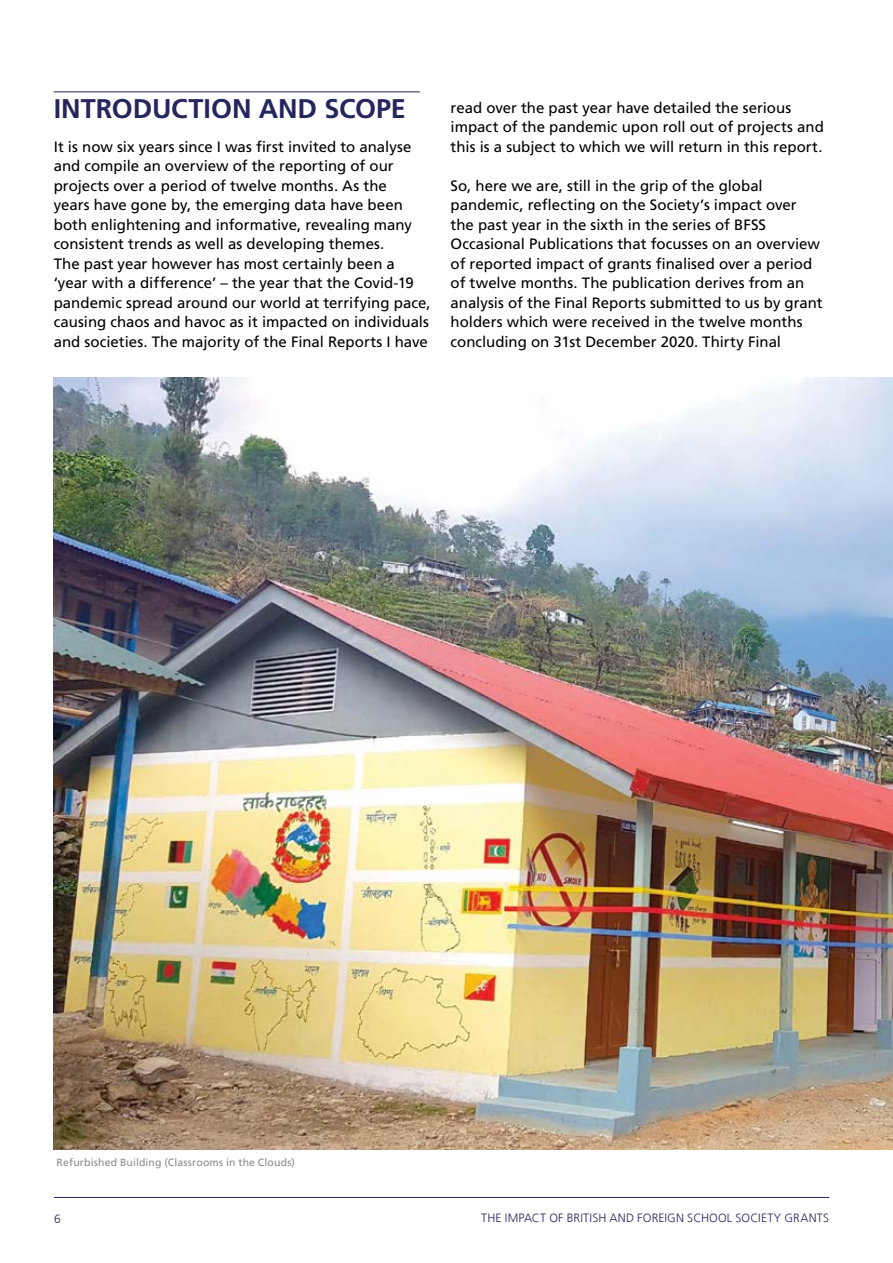
<style>
.page{position:relative;width:893px;height:1263px;background:#fff}
.page>*{position:absolute;margin:0;border:0;box-sizing:border-box;transform-origin:0 0}
.t1{font:700 27px "Frutiger LT Com";letter-spacing:-.005em;color:#27255e}
.t2{font:15px/19.5px "Frutiger LT Com";color:#000}
.t3{font:300 12px "Frutiger LT Com";letter-spacing:.015em;color:#27255e}
.t4{font:10.5px "Frutiger LT Com";letter-spacing:.015em;color:#8b8b8c}
</style>
<div class="page">
<hr style="left:54px;top:1197px;width:775px;height:1px;background:#27255e">
<hr style="left:54px;top:91px;width:366px;height:1px;background:#27255e">
<img style="left:54px;top:378px;width:839px;height:771px">
<h1 class="t1" style="left:54px;top:92px;width:354px">INTRODUCTION AND SCOPE</h1>
<p class="t2" style="left:54px;top:137px;width:378px">It is now six years since I was first invited to analyse and compile an overview of the reporting of our projects over a period of twelve months. As the<br>years have gone by, the emerging data have been both enlightening and informative, revealing many consistent trends as well as developing themes.<br>The past year however has most certainly been a ‘year with a difference’ – the year that the Covid-19 pandemic spread around our world at terrifying pace, causing chaos and havoc as it impacted on individuals and societies. The majority of the Final Reports I have</p>
<p class="t2" style="left:451px;top:98px;width:375px">read over the past year have detailed the serious impact of the pandemic upon roll out of projects and this is a subject to which we will return in this report.</p>
<p class="t2" style="left:451px;top:176px;width:374px">So, here we are, still in the grip of the global pandemic, reflecting on the Society’s impact over the past year in the sixth in the series of BFSS Occasional Publications that focusses on an overview of reported impact of grants finalised over a period of twelve months. The publication derives from an analysis of the Final Reports submitted to us by grant holders which were received in the twelve months concluding on 31st December 2020. Thirty Final</p>
<p class="t4" style="left:57px;top:1156px;width:240px">Refurbished Building (Classrooms in the Clouds)</p>
<p class="t3" style="left:54px;top:1212px;width:8px">6</p>
<p class="t3" style="left:481px;top:1211px;width:349px">THE IMPACT OF BRITISH AND FOREIGN SCHOOL SOCIETY GRANTS</p>
</div>
